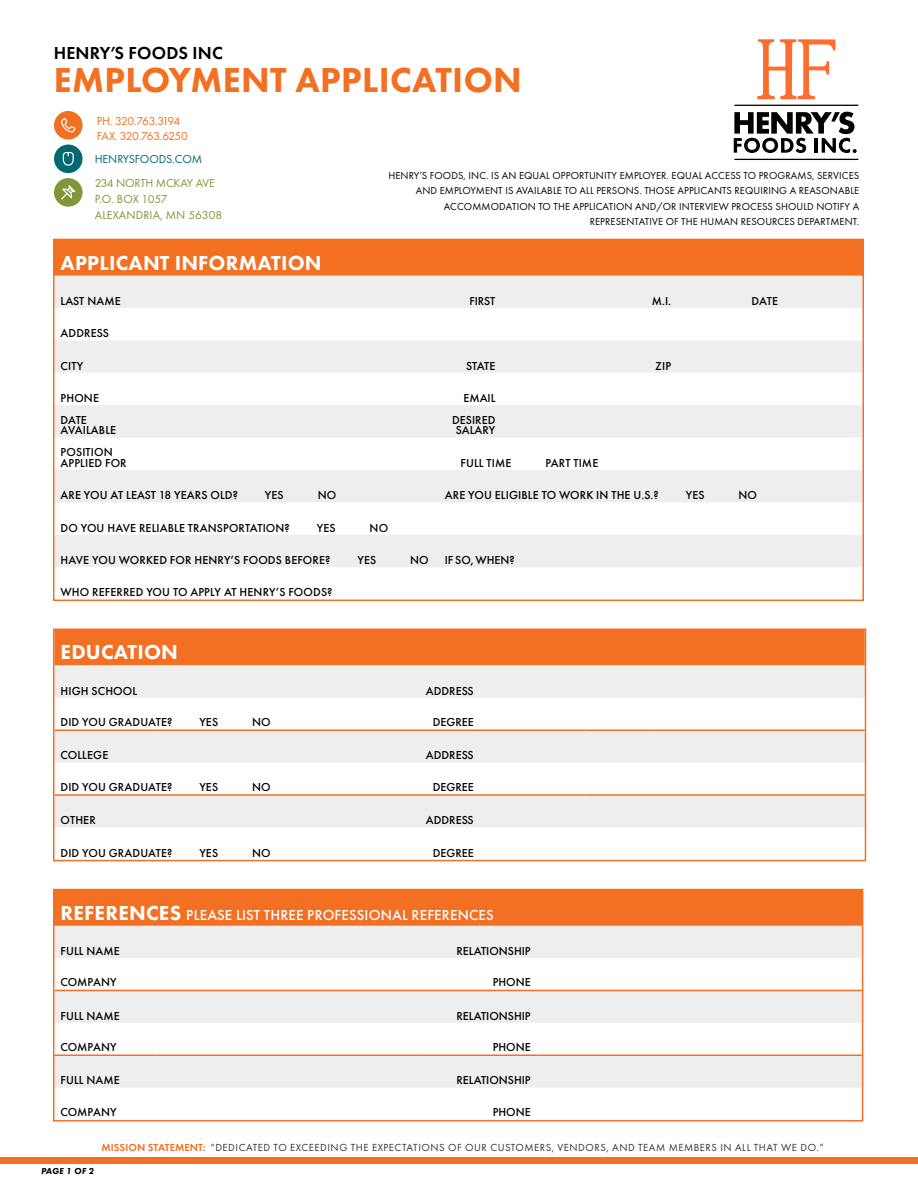
<style>
.page{position:relative;width:918px;height:1188px;background:#fff}
.page>*{position:absolute;margin:0;border:0;box-sizing:border-box;transform-origin:0 0}
.t1{font:800 36px "Futura PT";letter-spacing:.01em;color:#f36f21}
.t2{font:800 21px "Futura PT";letter-spacing:.01em;color:#fff}
.t3{font:600 18px "Futura PT";letter-spacing:.01em;color:#000}
.t4{font:500 15px "Futura PT";letter-spacing:.01em;color:#fff}
.t5{font:500 12px/10.5px "Futura PT";letter-spacing:.01em;color:#000}
.t6{font:12px/15.8px "Futura PT";color:#819638}
.t7{font:12px/14.4px "Futura PT";letter-spacing:-.055em;color:#f36f21}
.t8{font:12px "Futura PT";letter-spacing:-.01em;color:#026973}
.t9{font:10.65px "Futura PT";letter-spacing:.05em;color:#333}
.t10{font:10.5px/15.6px "Futura PT";letter-spacing:.01em;color:#000;text-align:right}
.t11{font:italic 800 9px "Futura PT";letter-spacing:.015em;color:#000}
.s1{font-weight:800;font-size:21px}
.s2{font-weight:600;color:#f36f21}
</style>
<div class="page">
<div style="left:0;top:1157px;width:918px;height:6px;background:#f36f21"></div>
<svg style="left:54px;top:111px;width:29px;height:96px"></svg>
<div style="left:54px;top:240px;width:808px;height:36px;background:#f36f21"></div>
<svg style="left:56px;top:276px;width:805px;height:291px;fill:#eeeeef"></svg>
<div style="left:53px;top:239px;width:811px;height:362px;border:2px solid #f36f21"></div>
<div style="left:56px;top:632px;width:807px;height:33px;background:#f36f21"></div>
<svg style="left:56px;top:665px;width:807px;height:162px;fill:#eeeeef"></svg>
<hr style="left:54px;top:729px;width:103px;height:2px;background:#f36f21">
<hr style="left:157px;top:729px;width:260px;height:2px;background:#f36f21">
<hr style="left:417px;top:729px;width:63px;height:2px;background:#f36f21">
<hr style="left:480px;top:729px;width:105px;height:2px;background:#f36f21">
<hr style="left:585px;top:729px;width:69px;height:2px;background:#f36f21">
<hr style="left:654px;top:729px;width:211px;height:2px;background:#f36f21">
<hr style="left:54px;top:794px;width:103px;height:2px;background:#f36f21">
<hr style="left:157px;top:794px;width:260px;height:2px;background:#f36f21">
<hr style="left:417px;top:794px;width:63px;height:2px;background:#f36f21">
<hr style="left:480px;top:794px;width:105px;height:2px;background:#f36f21">
<hr style="left:585px;top:794px;width:69px;height:2px;background:#f36f21">
<hr style="left:654px;top:794px;width:211px;height:2px;background:#f36f21">
<div style="left:53px;top:629px;width:813px;height:232px;border:2px solid #f36f21"></div>
<div style="left:54px;top:890px;width:808px;height:36px;background:#f36f21"></div>
<svg style="left:56px;top:926px;width:804px;height:162px;fill:#eeeeef"></svg>
<hr style="left:54px;top:990px;width:103px;height:1px;background:#f36f21">
<hr style="left:157px;top:990px;width:260px;height:1px;background:#f36f21">
<hr style="left:417px;top:990px;width:120px;height:1px;background:#f36f21">
<hr style="left:537px;top:990px;width:325px;height:1px;background:#f36f21">
<hr style="left:54px;top:1055px;width:103px;height:1px;background:#f36f21">
<hr style="left:157px;top:1055px;width:260px;height:1px;background:#f36f21">
<hr style="left:417px;top:1055px;width:120px;height:1px;background:#f36f21">
<hr style="left:537px;top:1055px;width:325px;height:1px;background:#f36f21">
<div style="left:53px;top:889px;width:810px;height:233px;border:2px solid #f36f21"></div>
<svg style="left:757px;top:39px;width:78px;height:60px"></svg>
<svg style="left:734px;top:112px;width:123px;height:41px"></svg>
<hr style="left:734px;top:105px;width:124px;height:1px;background:#000">
<hr style="left:734px;top:159px;width:124px;height:1px;background:#000">
<h3 class="t3" style="left:54px;top:42px;width:171px">HENRY’S FOODS INC</h3>
<h1 class="t1" style="left:54px;top:58px;width:470px">EMPLOYMENT APPLICATION</h1>
<p class="t7" style="left:97px;top:114px;width:93px">PH. 320.763.3194<br>FAX. 320.763.6250</p>
<p class="t8" style="left:95px;top:152px;width:109px">HENRYSFOODS.COM</p>
<p class="t6" style="left:95px;top:175px;width:129px">234 NORTH MCKAY AVE<br>P.O. BOX 1057<br>ALEXANDRIA, MN 56308</p>
<h2 class="t2" style="left:61px;top:249px;width:263px">APPLICANT INFORMATION</h2>
<p class="t5" style="left:61px;top:295px;width:62px">LAST NAME</p>
<p class="t5" style="left:469px;top:295px;width:28px">FIRST</p>
<p class="t5" style="left:652px;top:295px;width:21px">M.I.</p>
<p class="t5" style="left:752px;top:295px;width:28px">DATE</p>
<p class="t5" style="left:61px;top:328px;width:50px">ADDRESS</p>
<p class="t5" style="left:61px;top:360px;width:24px">CITY</p>
<p class="t5" style="left:466px;top:360px;width:31px">STATE</p>
<p class="t5" style="left:655px;top:360px;width:17px">ZIP</p>
<p class="t5" style="left:61px;top:393px;width:40px">PHONE</p>
<p class="t5" style="left:463px;top:393px;width:33px">EMAIL</p>
<p class="t5" style="left:61px;top:415px;width:57px">DATE<br>AVAILABLE</p>
<p class="t5" style="left:452px;top:415px;width:45px">DESIRED<br>SALARY</p>
<p class="t5" style="left:61px;top:447px;width:68px">POSITION<br>APPLIED FOR</p>
<p class="t5" style="left:461px;top:457px;width:52px">FULL TIME</p>
<p class="t5" style="left:545px;top:457px;width:54px">PART TIME</p>
<p class="t5" style="left:61px;top:490px;width:179px">ARE YOU AT LEAST 18 YEARS OLD?</p>
<p class="t5" style="left:265px;top:490px;width:20px">YES</p>
<p class="t5" style="left:318px;top:490px;width:20px">NO</p>
<p class="t5" style="left:445px;top:490px;width:215px">ARE YOU ELIGIBLE TO WORK IN THE U.S.?</p>
<p class="t5" style="left:686px;top:490px;width:20px">YES</p>
<p class="t5" style="left:739px;top:490px;width:20px">NO</p>
<p class="t5" style="left:61px;top:522px;width:231px">DO YOU HAVE RELIABLE TRANSPORTATION?</p>
<p class="t5" style="left:317px;top:522px;width:20px">YES</p>
<p class="t5" style="left:370px;top:522px;width:20px">NO</p>
<p class="t5" style="left:61px;top:555px;width:271px">HAVE YOU WORKED FOR HENRY’S FOODS BEFORE?</p>
<p class="t5" style="left:357px;top:555px;width:20px">YES</p>
<p class="t5" style="left:410px;top:555px;width:20px">NO</p>
<p class="t5" style="left:445px;top:555px;width:71px">IF SO, WHEN?</p>
<p class="t5" style="left:61px;top:587px;width:273px">WHO REFERRED YOU TO APPLY AT HENRY’S FOODS?</p>
<p class="t10" style="left:388px;top:167px;width:472px">HENRY’S FOODS, INC. IS AN EQUAL OPPORTUNITY EMPLOYER. EQUAL ACCESS TO PROGRAMS, SERVICES AND EMPLOYMENT IS AVAILABLE TO ALL PERSONS. THOSE APPLICANTS REQUIRING A REASONABLE ACCOMMODATION TO THE APPLICATION AND/OR INTERVIEW PROCESS SHOULD NOTIFY A REPRESENTATIVE OF THE HUMAN RESOURCES DEPARTMENT.</p>
<h2 class="t2" style="left:61px;top:639px;width:119px">EDUCATION</h2>
<p class="t5" style="left:61px;top:685px;width:78px">HIGH SCHOOL</p>
<p class="t5" style="left:426px;top:685px;width:49px">ADDRESS</p>
<p class="t5" style="left:61px;top:717px;width:113px">DID YOU GRADUATE?</p>
<p class="t5" style="left:199px;top:717px;width:20px">YES</p>
<p class="t5" style="left:252px;top:717px;width:20px">NO</p>
<p class="t5" style="left:433px;top:717px;width:43px">DEGREE</p>
<p class="t5" style="left:61px;top:750px;width:49px">COLLEGE</p>
<p class="t5" style="left:426px;top:750px;width:49px">ADDRESS</p>
<p class="t5" style="left:61px;top:781px;width:113px">DID YOU GRADUATE?</p>
<p class="t5" style="left:199px;top:781px;width:20px">YES</p>
<p class="t5" style="left:252px;top:781px;width:20px">NO</p>
<p class="t5" style="left:433px;top:781px;width:43px">DEGREE</p>
<p class="t5" style="left:61px;top:815px;width:37px">OTHER</p>
<p class="t5" style="left:426px;top:815px;width:49px">ADDRESS</p>
<p class="t5" style="left:61px;top:847px;width:113px">DID YOU GRADUATE?</p>
<p class="t5" style="left:199px;top:847px;width:20px">YES</p>
<p class="t5" style="left:252px;top:847px;width:20px">NO</p>
<p class="t5" style="left:433px;top:847px;width:43px">DEGREE</p>
<p class="t4" style="left:61px;top:906px;width:435px"><span class="s1">REFERENCES</span> PLEASE LIST THREE PROFESSIONAL REFERENCES</p>
<p class="t5" style="left:61px;top:946px;width:61px">FULL NAME</p>
<p class="t5" style="left:457px;top:946px;width:76px">RELATIONSHIP</p>
<p class="t5" style="left:61px;top:977px;width:58px">COMPANY</p>
<p class="t5" style="left:493px;top:977px;width:39px">PHONE</p>
<p class="t5" style="left:61px;top:1010px;width:61px">FULL NAME</p>
<p class="t5" style="left:457px;top:1010px;width:76px">RELATIONSHIP</p>
<p class="t5" style="left:61px;top:1042px;width:58px">COMPANY</p>
<p class="t5" style="left:493px;top:1042px;width:39px">PHONE</p>
<p class="t5" style="left:61px;top:1075px;width:61px">FULL NAME</p>
<p class="t5" style="left:457px;top:1075px;width:76px">RELATIONSHIP</p>
<p class="t5" style="left:61px;top:1107px;width:58px">COMPANY</p>
<p class="t5" style="left:493px;top:1107px;width:39px">PHONE</p>
<p class="t11" style="left:41px;top:1165px;width:54px">PAGE 1 OF 2</p>
<p class="t9" style="left:101px;top:1141px;width:724px"><span class="s2">MISSION STATEMENT:</span> “DEDICATED TO EXCEEDING THE EXPECTATIONS OF OUR CUSTOMERS, VENDORS, AND TEAM MEMBERS IN ALL THAT WE DO.”</p>
</div>
